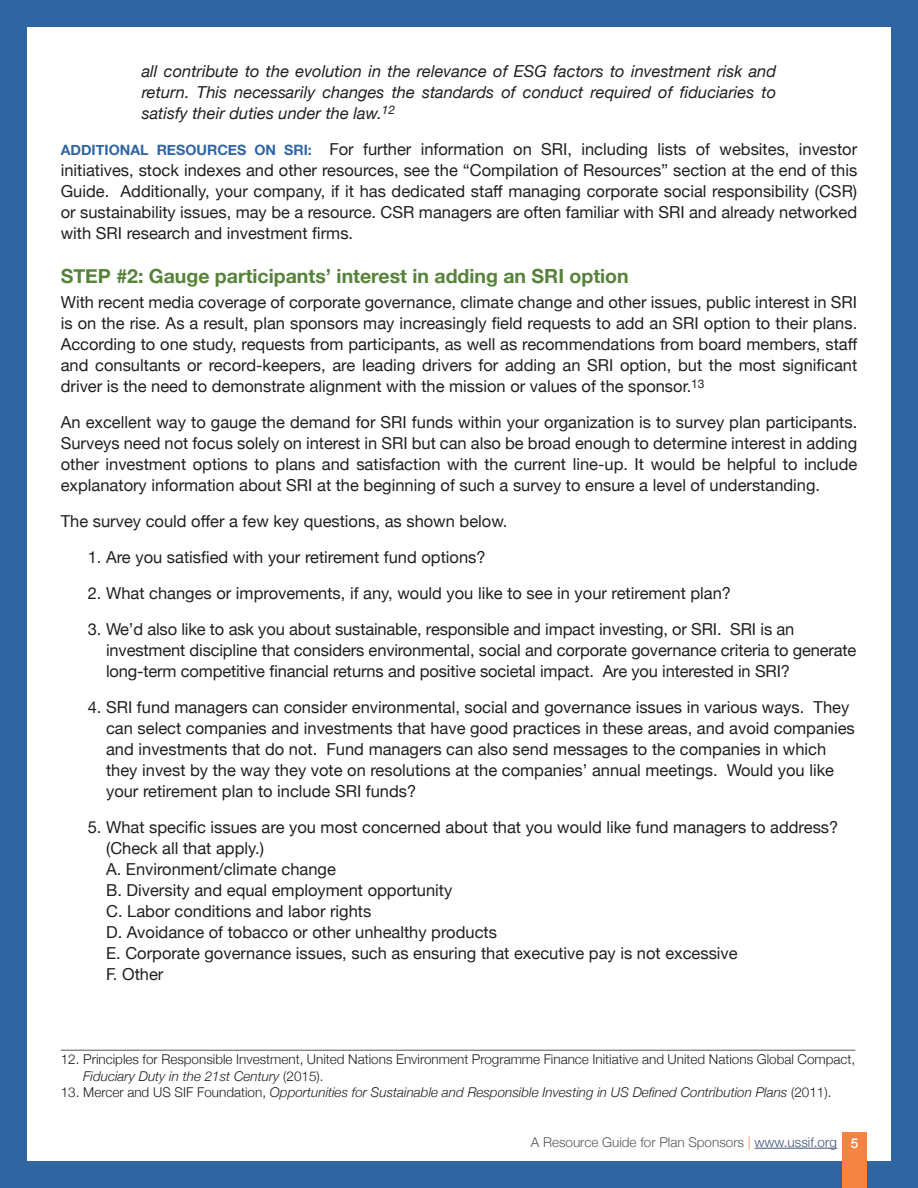
<style>
.page{position:relative;width:918px;height:1188px;background:#2f65a1}
.page>*{position:absolute;margin:0;border:0;box-sizing:border-box;transform-origin:0 0}
.t1{font:700 19.5px "Helvetica Neue";color:#56823a}
.t2{font:16.5px/21px "Helvetica Neue";color:#231f20;text-align:justify}
.t3{font:italic 16.5px/21px "Helvetica Neue";color:#231f20;text-align:justify}
.t4{font:300 13.5px/16.5px "Helvetica Neue";color:#231f20}
.t5{font:italic 300 13.5px "Helvetica Neue";color:#231f20}
.t6{font:300 13.5px "Helvetica Neue";color:#57585a}
.s1{font-weight:700;font-size:14.25px;color:#2f65a1}
.s2{font-style:italic}
.s3{font-style:normal}
.s4{color:#f58344}
.s5{color:#40537b}
.s6{font-weight:500;color:#fff}
</style>
<div class="page">
<div style="left:27px;top:27px;width:864px;height:1134px;background:#fff"></div>
<hr style="left:755px;top:1148px;width:82px;height:1px;background:#40537b">
<div style="left:843px;top:1132px;width:24px;height:56px;background:#f58344"></div>
<hr style="left:61px;top:1050px;width:794px;height:1px;background:#57585a">
<p class="t3" style="left:142px;top:60px;width:636px">all contribute to the evolution in the relevance of ESG factors to investment risk and return. This necessarily changes the standards of conduct required of fiduciaries to satisfy their duties under the law.<sup>12</sup></p>
<p class="t2" style="left:61px;top:138px;width:798px"><span class="s1">ADDITIONAL RESOURCES ON SRI:</span> For further information on SRI, including lists of websites, investor initiatives, stock indexes and other resources, see the “Compilation of Resources” section at the end of this Guide. Additionally, your company, if it has dedicated staff managing corporate social responsibility (CSR) or sustainability issues, may be a resource. CSR managers are often familiar with SRI and already networked with SRI research and investment firms.</p>
<p class="t1" style="left:61px;top:264px;width:569px">STEP #2: Gauge participants’ interest in adding an SRI option</p>
<p class="t2" style="left:61px;top:292px;width:798px">With recent media coverage of corporate governance, climate change and other issues, public interest in SRI is on the rise. As a result, plan sponsors may increasingly field requests to add an SRI option to their plans.<br>According to one study, requests from participants, as well as recommendations from board members, staff and consultants or record-keepers, are leading drivers for adding an SRI option, but the most significant driver is the need to demonstrate alignment with the mission or values of the sponsor.<sup>13</sup></p>
<p class="t2" style="left:61px;top:412px;width:798px">An excellent way to gauge the demand for SRI funds within your organization is to survey plan participants.<br>Surveys need not focus solely on interest in SRI but can also be broad enough to determine interest in adding other investment options to plans and satisfaction with the current line-up. It would be helpful to include explanatory information about SRI at the beginning of such a survey to ensure a level of understanding.</p>
<p class="t2" style="left:61px;top:511px;width:448px">The survey could offer a few key questions, as shown below.</p>
<p class="t2" style="left:88px;top:547px;width:399px">1. Are you satisfied with your retirement fund options?</p>
<p class="t2" style="left:88px;top:583px;width:645px">2. What changes or improvements, if any, would you like to see in your retirement plan?</p>
<p class="t2" style="left:106px;top:619px;width:752px;text-align:left;text-indent:-18px">3. We’d also like to ask you about sustainable, responsible and impact investing, or SRI. SRI is an investment discipline that considers environmental, social and corporate governance criteria to generate long-term competitive financial returns and positive societal impact. Are you interested in SRI?</p>
<p class="t2" style="left:106px;top:697px;width:750px;text-align:left;text-indent:-18px">4. SRI fund managers can consider environmental, social and governance issues in various ways. They can select companies and investments that have good practices in these areas, and avoid companies and investments that do not. Fund managers can also send messages to the companies in which they invest by the way they vote on resolutions at the companies’ annual meetings. Would you like your retirement plan to include SRI funds?</p>
<p class="t2" style="left:106px;top:817px;width:734px;text-align:left;text-indent:-18px">5. What specific issues are you most concerned about that you would like fund managers to address? (Check all that apply.)<br>A. Environment/climate change<br>B. Diversity and equal employment opportunity<br>C. Labor conditions and labor rights<br>D. Avoidance of tobacco or other unhealthy products<br>E. Corporate governance issues, such as ensuring that executive pay is not excessive<br>F. Other</p>
<p class="t4" style="left:83px;top:1051px;width:774px;text-indent:-23px">12. Principles for Responsible Investment, United Nations Environment Programme Finance Initiative and United Nations Global Compact,<br><span class="s2">Fiduciary Duty in the 21st Century</span> (2015).</p>
<p class="t5" style="left:61px;top:1084px;width:772px"><span class="s3">13. Mercer and US SIF Foundation,</span> Opportunities for Sustainable and Responsible Investing in US Defined Contribution Plans <span class="s3">(2011).</span></p>
<p class="t6" style="left:531px;top:1134px;width:329px">A Resource Guide for Plan Sponsors <span class="s4">|</span> <span class="s5">www.ussif.org</span> <span class="s6">5</span></p>
</div>
